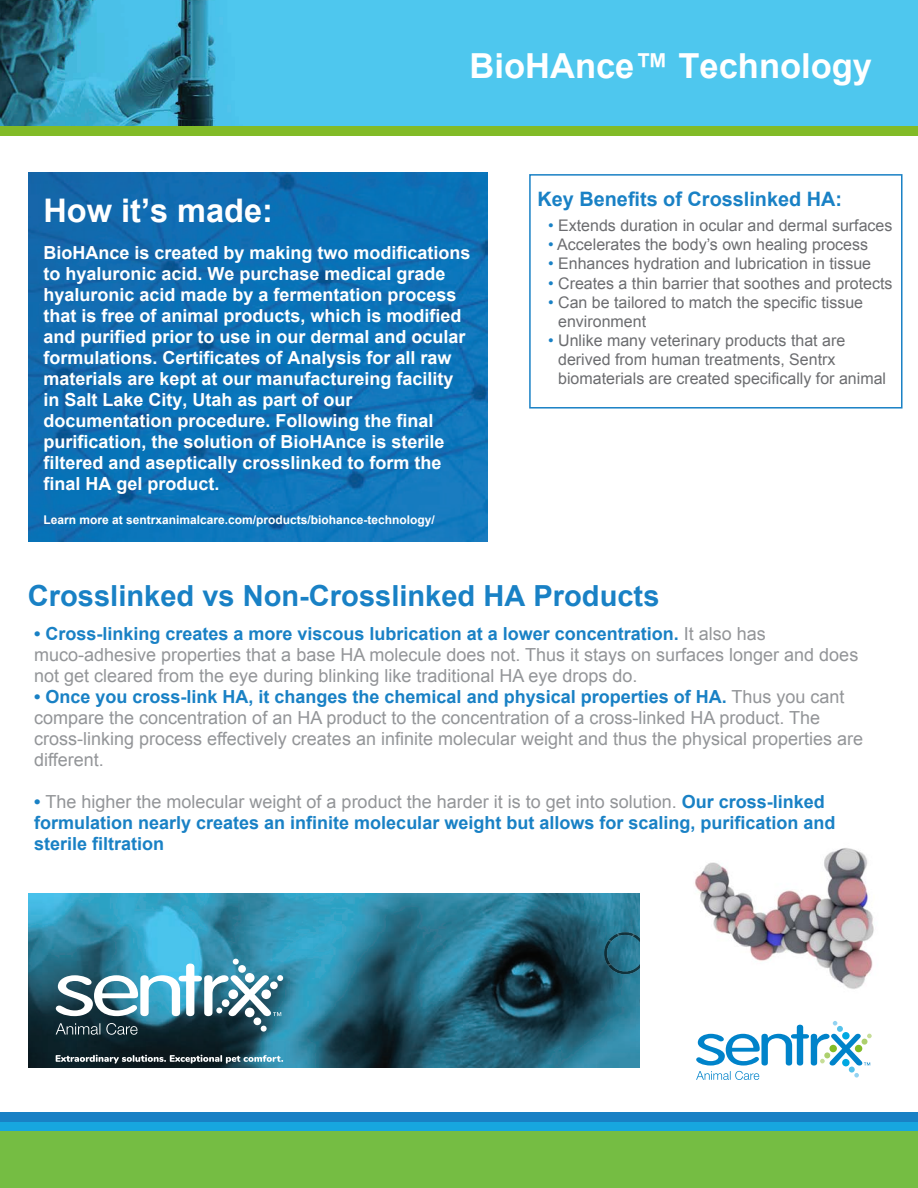
<style>
.page{position:relative;width:918px;height:1188px;background:#fff}
.page>*{position:absolute;margin:0;border:0;box-sizing:border-box;transform-origin:0 0}
.t1{font:700 34.5px "Arial";color:#fff}
.t2{font:700 32.55px "Arial";color:#fff}
.t3{font:700 29.1px "Arial";color:#1981c5}
.t4{font:700 19.8px "Arial";color:#1981c5}
.t5{font:18px/21px "Arial";color:#939598}
.t6{font:700 18px/21px "Arial";color:#fff}
.t7{font:700 18px/21px "Arial";color:#1981c5}
.t8{font:16.05px "Arial";color:#6c6d70}
.t9{font:700 12px "Arial";color:#fff}
.s1{color:#1981c5}
.s2{color:#fff}
.s3{font-weight:700;color:#1981c5}
.s4{font-weight:400;color:#939598}
</style>
<div class="page">
<img style="left:0;top:0;width:918px;height:127px">
<div style="left:529px;top:174px;width:374px;height:235px;border:2px solid #1981c5"></div>
<div style="left:0;top:1129px;width:918px;height:59px;background:#75bd43"></div>
<div style="left:0;top:1121px;width:918px;height:10px;background:#17a6df"></div>
<div style="left:0;top:1112px;width:918px;height:9px;background:#1981c5"></div>
<div style="left:0;top:127px;width:918px;height:9px;background:#82bb27"></div>
<img style="left:29px;top:894px;width:306px;height:173px">
<svg style="left:56px;top:1023px;width:82px;height:12px"></svg>
<div style="left:254px;top:1017px;width:7px;height:8px;background:#fff;border-radius:50%"></div>
<svg style="left:261px;top:1026px;width:6px;height:6px"></svg>
<svg style="left:56px;top:959px;width:227px;height:57px"></svg>
<svg style="left:56px;top:1055px;width:227px;height:9px;background:#60737a"></svg>
<img style="left:335px;top:894px;width:304px;height:173px">
<svg style="left:696px;top:1021px;width:176px;height:59px"></svg>
<img style="left:28px;top:172px;width:460px;height:370px">
<img style="left:695px;top:848px;width:179px;height:141px">
<h1 class="t1" style="left:470px;top:44px;width:404px">BioHAnce™ Technology</h1>
<h2 class="t2" style="left:43px;top:189px;width:231px">How it’s made:</h2>
<p class="t6" style="left:43px;top:243px;width:429px">BioHAnce is created by making two modifications to hyaluronic acid. We purchase medical grade hyaluronic acid made by a fermentation process that is free of animal products, which is modified and purified prior to use in our dermal and ocular formulations. Certificates of Analysis for all raw materials are kept at our manufactureing facility in Salt Lake City, Utah as part of our documentation procedure. Following the final purification, the solution of BioHAnce is sterile filtered and aseptically crosslinked to form the final HA gel product.</p>
<p class="t9" style="left:43px;top:512px;width:393px">Learn more at sentrxanimalcare.com/products/biohance-technology/</p>
<p class="t4" style="left:537px;top:186px;width:306px">Key Benefits of Crosslinked HA:</p>
<p class="t8" style="left:548px;top:215px;width:346px"><span class="s1">•</span> Extends duration in ocular and dermal surfaces</p>
<p class="t8" style="left:548px;top:234px;width:322px"><span class="s1">•</span> Accelerates the body’s own healing process</p>
<p class="t8" style="left:548px;top:253px;width:324px"><span class="s1">•</span> Enhances hydration and lubrication in tissue</p>
<p class="t8" style="left:548px;top:272px;width:346px"><span class="s1">•</span> Creates a thin barrier that soothes and protects</p>
<p class="t8" style="left:548px;top:292px;width:316px"><span class="s1">•</span> Can be tailored to match the specific tissue</p>
<p class="t8" style="left:548px;top:311px;width:100px"><span class="s2">•</span> environment</p>
<p class="t8" style="left:548px;top:330px;width:299px"><span class="s1">•</span> Unlike many veterinary products that are</p>
<p class="t8" style="left:548px;top:349px;width:289px"><span class="s2">•</span> derived from human treatments, Sentrx</p>
<p class="t8" style="left:548px;top:368px;width:340px"><span class="s2">•</span> biomaterials are created specifically for animal</p>
<h3 class="t3" style="left:28px;top:576px;width:633px">Crosslinked vs Non-Crosslinked HA Products</h3>
<p class="t5" style="left:34px;top:623px;width:826px"><span class="s3">• Cross-linking creates a more viscous lubrication at a lower concentration.</span> It also has muco-adhesive properties that a base HA molecule does not. Thus it stays on surfaces longer and does not get cleared from the eye during blinking like traditional HA eye drops do.</p>
<p class="t5" style="left:34px;top:686px;width:831px"><span class="s3">• Once you cross-link HA, it changes the chemical and physical properties of HA.</span> Thus you cant compare the concentration of an HA product to the concentration of a cross-linked HA product. The cross-linking process effectively creates an infinite molecular weight and thus the physical properties are different.</p>
<p class="t7" style="left:34px;top:792px;width:803px">• <span class="s4">The higher the molecular weight of a product the harder it is to get into solution.</span> Our cross-linked formulation nearly creates an infinite molecular weight but allows for scaling, purification and sterile filtration</p>
</div>
